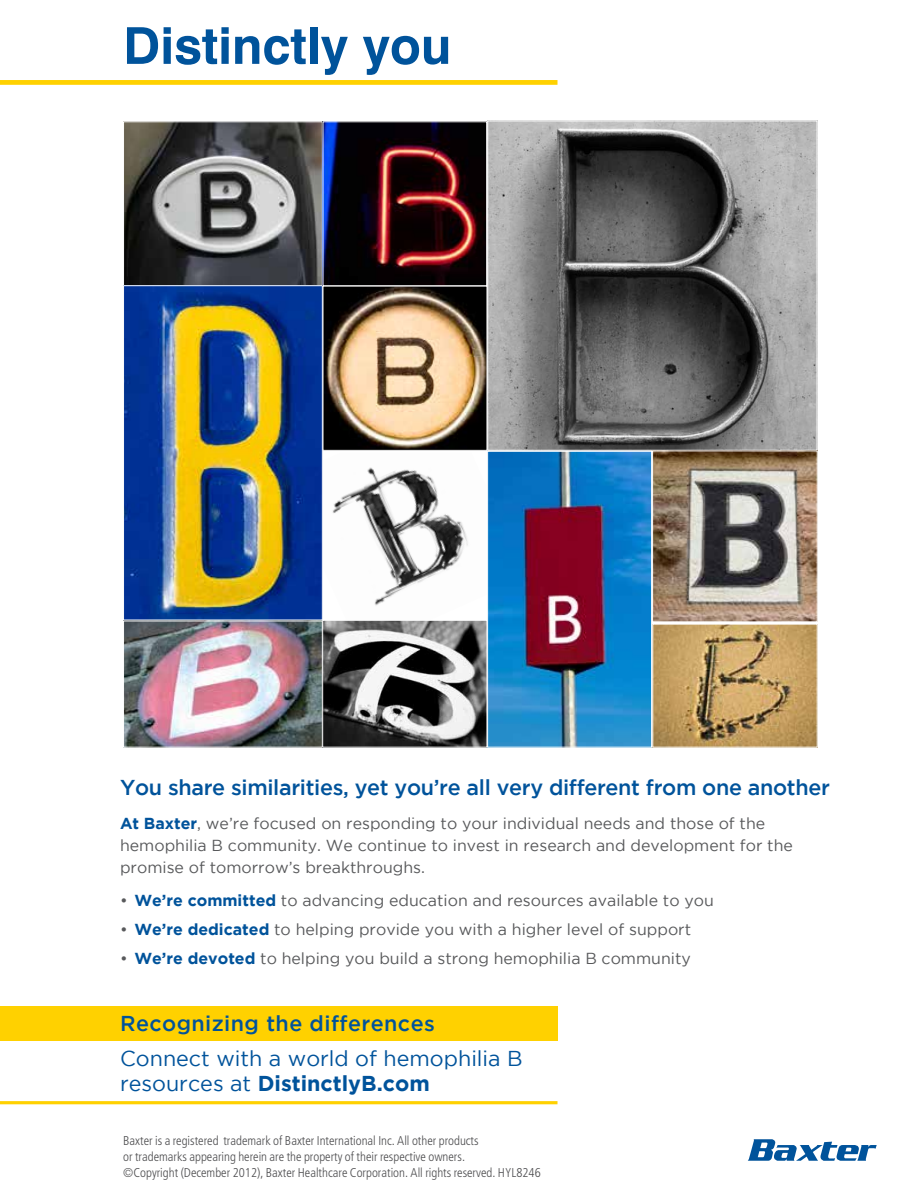
<style>
.page{position:relative;width:918px;height:1188px;background:#fff}
.page>*{position:absolute;margin:0;border:0;box-sizing:border-box;transform-origin:0 0}
.t1{font:700 51px "Swiss 721 BT";color:#00539b}
.t2{font:500 21.45px "Gotham";letter-spacing:-.015em;color:#00539b}
.t3{font:21.45px/25.5px "Gotham";color:#00539b}
.t4{font:500 21.45px "Gotham";letter-spacing:.02em;color:#00539b}
.t5{font:15.9px/22.4px "Gotham";color:#58595b}
.t6{font:300 condensed 12.75px/15.9px "Frutiger LT Std";color:#4d4d4f}
.s1{font-weight:700;color:#00539b}
.s2{font-weight:700}
</style>
<div class="page">
<img style="left:124px;top:123px;width:198px;height:622px">
<div style="left:123px;top:121px;width:200px;height:165px;border:1px solid #fff"></div>
<img style="left:332px;top:467px;width:136px;height:139px">
<img style="left:325px;top:123px;width:490px;height:326px">
<div style="left:123px;top:285px;width:200px;height:335px;border:1px solid #fff"></div>
<div style="left:487px;top:121px;width:330px;height:330px;border:1px solid #fff"></div>
<div style="left:323px;top:121px;width:164px;height:165px;border:1px solid #fff"></div>
<img style="left:324px;top:622px;width:161px;height:123px">
<div style="left:322px;top:620px;width:165px;height:127px;border:1px solid #fff"></div>
<img style="left:654px;top:453px;width:161px;height:167px">
<div style="left:652px;top:451px;width:165px;height:171px;border:1px solid #fff"></div>
<img style="left:489px;top:453px;width:161px;height:292px">
<div style="left:487px;top:451px;width:165px;height:296px;border:1px solid #fff"></div>
<img style="left:654px;top:626px;width:162px;height:119px">
<div style="left:652px;top:624px;width:166px;height:123px;border:1px solid #fff"></div>
<div style="left:0;top:80px;width:558px;height:5px;background:#ffd100"></div>
<svg style="left:748px;top:1139px;width:129px;height:22px"></svg>
<div style="left:0;top:1006px;width:558px;height:35px;background:#ffd100"></div>
<hr style="left:0;top:1101px;width:558px;height:3px;background:#ffd100">
<h1 class="t1" style="left:123px;top:15px;width:330px">Distinctly you</h1>
<h2 class="t2" style="left:120px;top:775px;width:711px">You share similarities, yet you’re all very different from one another</h2>
<p class="t5" style="left:120px;top:812px;width:674px"><span class="s1">At Baxter</span>, we’re focused on responding to your individual needs and those of the hemophilia B community. We continue to invest in research and development for the promise of tomorrow’s breakthroughs.</p>
<p class="t5" style="left:120px;top:889px;width:595px">• <span class="s1">We’re committed</span> to advancing education and resources available to you</p>
<p class="t5" style="left:120px;top:918px;width:573px">• <span class="s1">We’re dedicated</span> to helping provide you with a higher level of support</p>
<p class="t5" style="left:120px;top:947px;width:572px">• <span class="s1">We’re devoted</span> to helping you build a strong hemophilia B community</p>
<h2 class="t4" style="left:120px;top:1011px;width:316px">Recognizing the differences</h2>
<h2 class="t3" style="left:120px;top:1045px;width:404px">Connect with a world of hemophilia B resources at <span class="s2">DistinctlyB.com</span></h2>
<p class="t6" style="left:123px;top:1133px;width:419px">Baxter is a registered trademark of Baxter International Inc. All other products<br>or trademarks appearing herein are the property of their respective owners.<br>©Copyright (December 2012), Baxter Healthcare Corporation. All rights reserved. HYL8246</p>
</div>
